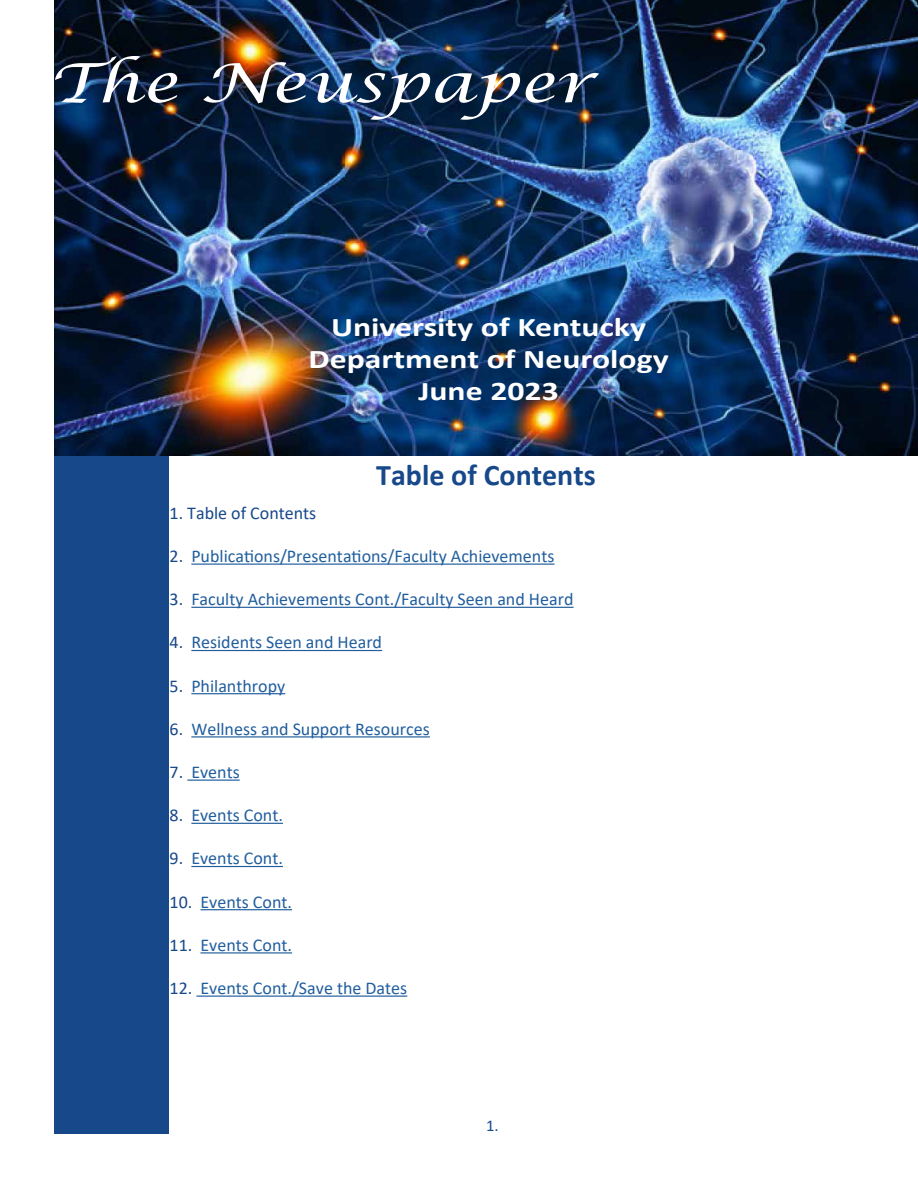
<style>
.page{position:relative;width:918px;height:1188px;background:#fff}
.page>*{position:absolute;margin:0;border:0;box-sizing:border-box;transform-origin:0 0}
.t1{font:italic 54px "Lucida Calligraphy";color:#fff;scale:1.25 1}
.t2{font:700 30px "Calibri";color:#17488a}
.t3{font:700 27px/32.4px "Calibri";color:#fff;text-align:center;scale:1.25 1}
.t4{font:18px "Calibri";color:#215e9e}
.t5{font:18px "Calibri";color:#17488a}
.t6{font:16.5px "Calibri";color:#17488a}
.s1{color:#17488a}
</style>
<div class="page">
<div style="left:54px;top:456px;width:114px;height:678px;background:#17498a"></div>
<img style="left:54px;top:0;width:864px;height:456px">
<hr style="left:191px;top:564px;width:364px;height:1px;background:#215e9e">
<hr style="left:191px;top:607px;width:383px;height:1px;background:#215e9e">
<hr style="left:191px;top:650px;width:191px;height:1px;background:#215e9e">
<hr style="left:191px;top:693px;width:94px;height:1px;background:#215e9e">
<hr style="left:191px;top:736px;width:239px;height:2px;background:#215e9e">
<hr style="left:187px;top:780px;width:53px;height:1px;background:#215e9e">
<hr style="left:191px;top:823px;width:92px;height:1px;background:#215e9e">
<hr style="left:191px;top:866px;width:92px;height:1px;background:#215e9e">
<hr style="left:200px;top:909px;width:92px;height:1px;background:#215e9e">
<hr style="left:200px;top:952px;width:92px;height:2px;background:#215e9e">
<hr style="left:196px;top:996px;width:211px;height:1px;background:#215e9e">
<h1 class="t1" style="left:49px;top:50px;width:437px">The Neuspaper</h1>
<h3 class="t3" style="left:308px;top:310px;width:290px">University of Kentucky<br>Department of Neurology<br>June 2023</h3>
<h2 class="t2" style="left:376px;top:454px;width:221px">Table of Contents</h2>
<p class="t5" style="left:170px;top:500px;width:148px">1. Table of Contents</p>
<p class="t4" style="left:170px;top:544px;width:386px"><span class="s1">2.</span> Publications/Presentations/Faculty Achievements</p>
<p class="t4" style="left:170px;top:587px;width:405px"><span class="s1">3.</span> Faculty Achievements Cont./Faculty Seen and Heard</p>
<p class="t4" style="left:170px;top:630px;width:214px"><span class="s1">4.</span> Residents Seen and Heard</p>
<p class="t4" style="left:170px;top:673px;width:117px"><span class="s1">5.</span> Philanthropy</p>
<p class="t4" style="left:170px;top:716px;width:262px"><span class="s1">6.</span> Wellness and Support Resources</p>
<p class="t4" style="left:170px;top:760px;width:72px"><span class="s1">7.</span> Events</p>
<p class="t4" style="left:170px;top:803px;width:115px"><span class="s1">8.</span> Events Cont.</p>
<p class="t4" style="left:170px;top:846px;width:115px"><span class="s1">9.</span> Events Cont.</p>
<p class="t4" style="left:170px;top:889px;width:124px"><span class="s1">10.</span> Events Cont.</p>
<p class="t4" style="left:170px;top:932px;width:124px"><span class="s1">11.</span> Events Cont.</p>
<p class="t4" style="left:170px;top:976px;width:239px"><span class="s1">12.</span> Events Cont./Save the Dates</p>
<p class="t6" style="left:486px;top:1114px;width:14px">1.</p>
</div>
